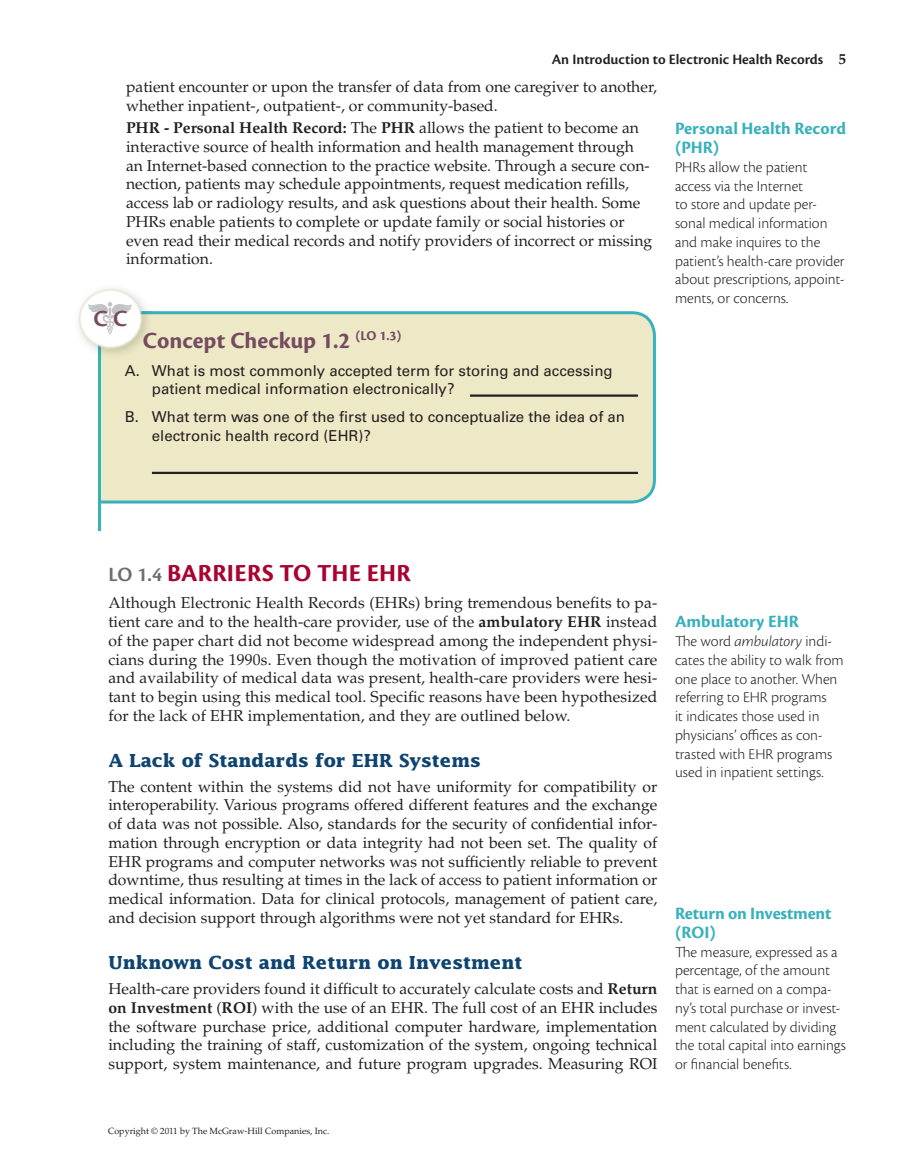
<style>
.page{position:relative;width:918px;height:1175px;background:#fff}
.page>*{position:absolute;margin:0;border:0;box-sizing:border-box;transform-origin:0 0}
.t1{font:700 25.5px "Cronos Pro";letter-spacing:.01em;color:#a80331}
.t2{font:700 24px "Cronos Pro";color:#764b60}
.t3{font:600 24px "Cronos Pro";color:#764b60}
.t4{font:700 18px/18.8px "Cronos Pro";color:#38b1bd}
.t5{font:700 18px "Lucida Std";color:#0f4470}
.t6{font:15.75px/18.8px "Palatino LT Std";color:#231f20;text-align:justify}
.t7{font:300 15.75px/18.8px "Cronos Pro";color:#231f20}
.t8{font:15px/18.8px "Univers LT Std";color:#231f20}
.t9{font:600 15px "Cronos Pro";color:#231f20}
.t10{font:9px "Palatino LT Std";color:#231f20}
.s1{font-family:"Palatino LT Std";font-weight:700}
.s2{font-weight:700}
.s3{font-weight:600;font-size:21px;color:#6c6d70}
.s4{font-style:italic}
</style>
<div class="page">
<div style="left:101px;top:311px;width:555px;height:192px;background:#ede9c6"></div>
<hr style="left:98px;top:311px;width:3px;height:219px;background:#38b1bd">
<img style="left:78px;top:288px;width:36px;height:68px">
<img style="left:101px;top:348px;width:51px;height:11px">
<img style="left:98px;top:348px;width:3px;height:8px">
<svg style="left:79px;top:289px;width:73px;height:59px"></svg>
<img style="left:89px;top:301px;width:43px;height:35px">
<hr style="left:470px;top:394px;width:168px;height:3px;background:#231f20">
<hr style="left:152px;top:472px;width:486px;height:2px;background:#231f20">
<p class="t9" style="left:552px;top:54px;width:296px">An Introduction to Electronic Health Records <span class="s1">5</span></p>
<p class="t6" style="left:126px;top:79px;width:533px">patient encounter or upon the transfer of data from one caregiver to another, whether inpatient-, outpatient-, or community-based.</p>
<p class="t6" style="left:126px;top:120px;width:528px;text-align:left"><span class="s2">PHR - Personal Health Record:</span> The <span class="s2">PHR</span> allows the patient to become an interactive source of health information and health management through an Internet-based connection to the practice website. Through a secure con&shy;nection, patients may schedule appointments, request medication refills, access lab or radiology results, and ask questions about their health. Some PHRs enable patients to complete or update family or social histories or even read their medical records and notify providers of incorrect or missing information.</p>
<p class="t4" style="left:675px;top:120px;width:173px">Personal Health Record (PHR)</p>
<p class="t7" style="left:675px;top:159px;width:171px">PHRs allow the patient access via the Internet<br>to store and update per&shy;sonal medical information and make inquires to the patient’s health-care provider about prescriptions, appoint&shy;ments, or concerns.</p>
<h2 class="t3" style="left:94px;top:310px;width:35px">C C</h2>
<h2 class="t2" style="left:143px;top:331px;width:260px">Concept Checkup 1.2 <sup>(LO</sup> <sup>1.3)</sup></h2>
<p class="t8" style="left:152px;top:362px;width:462px;text-indent:-27px">A. What is most commonly accepted term for storing and accessing patient medical information electronically?</p>
<p class="t8" style="left:152px;top:408px;width:475px;text-indent:-27px">B. What term was one of the first used to conceptualize the idea of an electronic health record (EHR)?</p>
<h1 class="t1" style="left:108px;top:563px;width:304px"><span class="s3">LO 1.4</span> BARRIERS TO THE EHR</h1>
<p class="t6" style="left:108px;top:595px;width:551px">Although Electronic Health Records (EHRs) bring tremendous benefits to pa&shy;tient care and to the health-care provider, use of the <span class="s2">ambulatory EHR</span> instead of the paper chart did not become widespread among the independent physi&shy;cians during the 1990s. Even though the motivation of improved patient care and availability of medical data was present, health-care providers were hesi&shy;tant to begin using this medical tool. Specific reasons have been hypothesized for the lack of EHR implementation, and they are outlined below.</p>
<p class="t5" style="left:108px;top:752px;width:374px">A Lack of Standards for EHR Systems</p>
<p class="t6" style="left:108px;top:778px;width:551px">The content within the systems did not have uniformity for compatibility or interoperability. Various programs offered different features and the exchange of data was not possible. Also, standards for the security of confidential infor&shy;mation through encryption or data integrity had not been set. The quality of EHR programs and computer networks was not sufficiently reliable to prevent downtime, thus resulting at times in the lack of access to patient information or medical information. Data for clinical protocols, management of patient care, and decision support through algorithms were not yet standard for EHRs.</p>
<p class="t5" style="left:108px;top:955px;width:416px">Unknown Cost and Return on Investment</p>
<p class="t6" style="left:108px;top:981px;width:551px">Health-care providers found it difficult to accurately calculate costs and <span class="s2">Return on Investment</span> (<span class="s2">ROI</span>) with the use of an EHR. The full cost of an EHR includes the software purchase price, additional computer hardware, implementation including the training of staff, customization of the system, ongoing technical support, system maintenance, and future program upgrades. Measuring ROI</p>
<p class="t4" style="left:675px;top:613px;width:125px">Ambulatory EHR</p>
<p class="t7" style="left:675px;top:633px;width:170px">The word <span class="s4">ambulatory</span> indi&shy;cates the ability to walk from one place to another. When referring to EHR programs<br>it indicates those used in physicians’ offices as con&shy;trasted with EHR programs used in inpatient settings.</p>
<p class="t4" style="left:675px;top:905px;width:158px">Return on Investment (ROI)</p>
<p class="t7" style="left:675px;top:943px;width:173px">The measure, expressed as a percentage, of the amount that is earned on a compa&shy;ny’s total purchase or invest&shy;ment calculated by dividing the total capital into earnings or financial benefits.</p>
<p class="t10" style="left:108px;top:1128px;width:223px">Copyright © 2011 by The McGraw-Hill Companies, Inc.</p>
</div>
